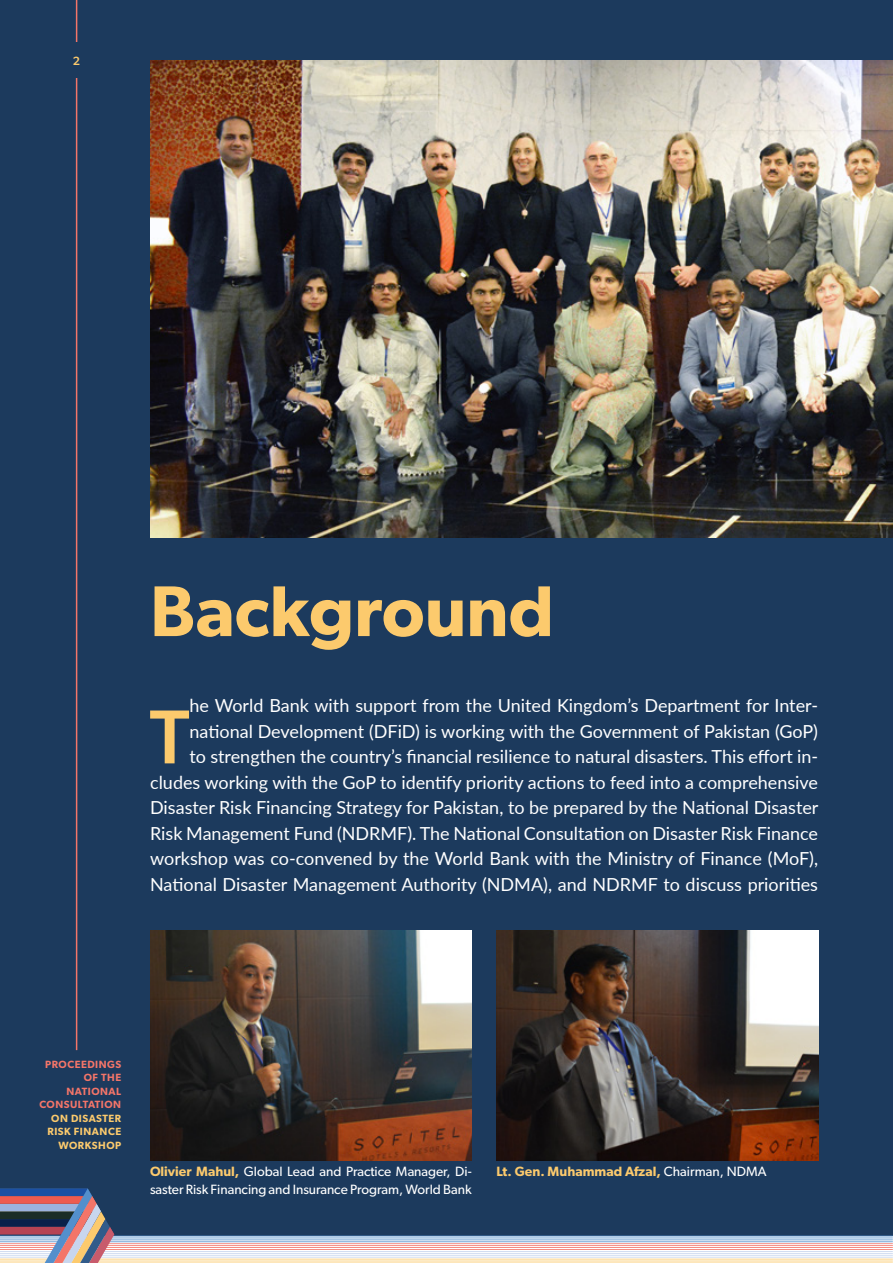
<style>
.page{position:relative;width:893px;height:1263px;background:#fff}
.page>*{position:absolute;margin:0;border:0;box-sizing:border-box;transform-origin:0 0}
.t1{font:500 76.65px "Gibson";color:#fcca6d}
.t2{font:600 72px "Gibson";color:#fcca6d}
.t3{font:18px/25.5px "Lato";color:#fff;text-align:right}
.t4{font:13.5px/18px "Gibson";color:#fff}
.t5{font:600 13.5px "Gibson";letter-spacing:.005em;color:#fcca6d}
.t6{font:500 12px "Gibson";color:#fcca6d}
.t7{font:600 10.5px/13.5px "Gibson";letter-spacing:.05em;color:#f37569;text-align:right}
.t8{font:600 10.5px/13.5px "Gibson";letter-spacing:.05em;color:#fcca6d;text-align:right}
.s1{font-weight:600;color:#fcca6d}
.s2{font-weight:400;color:#fff}
</style>
<div class="page">
<div style="left:0;top:0;width:893px;height:1236px;background:#1c3a5d"></div>
<img style="left:150px;top:60px;width:743px;height:478px">
<img style="left:150px;top:931px;width:322px;height:230px">
<img style="left:496px;top:931px;width:322px;height:230px">
<hr style="left:0;top:1241px;width:893px;height:1px;background:#538fcc">
<hr style="left:0;top:1239px;width:893px;height:1px;background:#538fcc">
<hr style="left:0;top:1237px;width:893px;height:1px;background:#538fcc">
<hr style="left:0;top:1235px;width:893px;height:1px;background:#538fcc">
<hr style="left:0;top:1249px;width:893px;height:1px;background:#f37569">
<hr style="left:0;top:1247px;width:893px;height:1px;background:#f37569">
<hr style="left:0;top:1245px;width:893px;height:1px;background:#f37569">
<hr style="left:0;top:1243px;width:893px;height:1px;background:#f37569">
<hr style="left:0;top:1257px;width:893px;height:1px;background:#c8d6ee">
<hr style="left:0;top:1255px;width:893px;height:1px;background:#c8d6ee">
<hr style="left:0;top:1253px;width:893px;height:1px;background:#c8d6ee">
<hr style="left:0;top:1251px;width:893px;height:1px;background:#c8d6ee">
<hr style="left:0;top:1262px;width:893px;height:1px;background:#fcca6d">
<hr style="left:0;top:1260px;width:893px;height:1px;background:#fcca6d">
<hr style="left:0;top:1259px;width:893px;height:1px;background:#fcca6d">
<svg style="left:0;top:1188px;width:114px;height:75px;background:#8f7f91"></svg>
<hr style="left:76px;top:0;width:1px;height:42px;background:#f37569">
<hr style="left:76px;top:78px;width:1px;height:972px;background:#f37569">
<p class="t6" style="left:73px;top:53px;width:9px">2</p>
<h2 class="t2" style="left:150px;top:568px;width:405px">Background</h2>
<p class="t3" style="left:150px;top:692px;width:670px">he World Bank with support from the United Kingdom’s Department for Inter&shy;national Development (DFiD) is working with the Government of Pakistan (GoP)<br>to strengthen the country’s financial resilience to natural disasters. This effort in&shy;cludes working with the GoP to identify priority actions to feed into a comprehensive Disaster Risk Financing Strategy for Pakistan, to be prepared by the National Disaster Risk Management Fund (NDRMF). The National Consultation on Disaster Risk Finance workshop was co-convened by the World Bank with the Ministry of Finance (MoF), National Disaster Management Authority (NDMA), and NDRMF to discuss priorities</p>
<h1 class="t1" style="left:150px;top:691px;width:41px">T</h1>
<p class="t7" style="left:40px;top:1057px;width:83px">PROCEEDINGS<br>OF THE<br>NATIONAL<br>CONSULTATION</p>
<p class="t8" style="left:48px;top:1111px;width:75px">ON DISASTER<br>RISK FINANCE<br>WORKSHOP</p>
<p class="t4" style="left:150px;top:1162px;width:323px"><span class="s1">Olivier Mahul,</span> Global Lead and Practice Manager, Di&shy;saster Risk Financing and Insurance Program, World Bank</p>
<p class="t5" style="left:496px;top:1163px;width:272px">Lt. Gen. Muhammad Afzal, <span class="s2">Chairman, NDMA</span></p>
</div>
